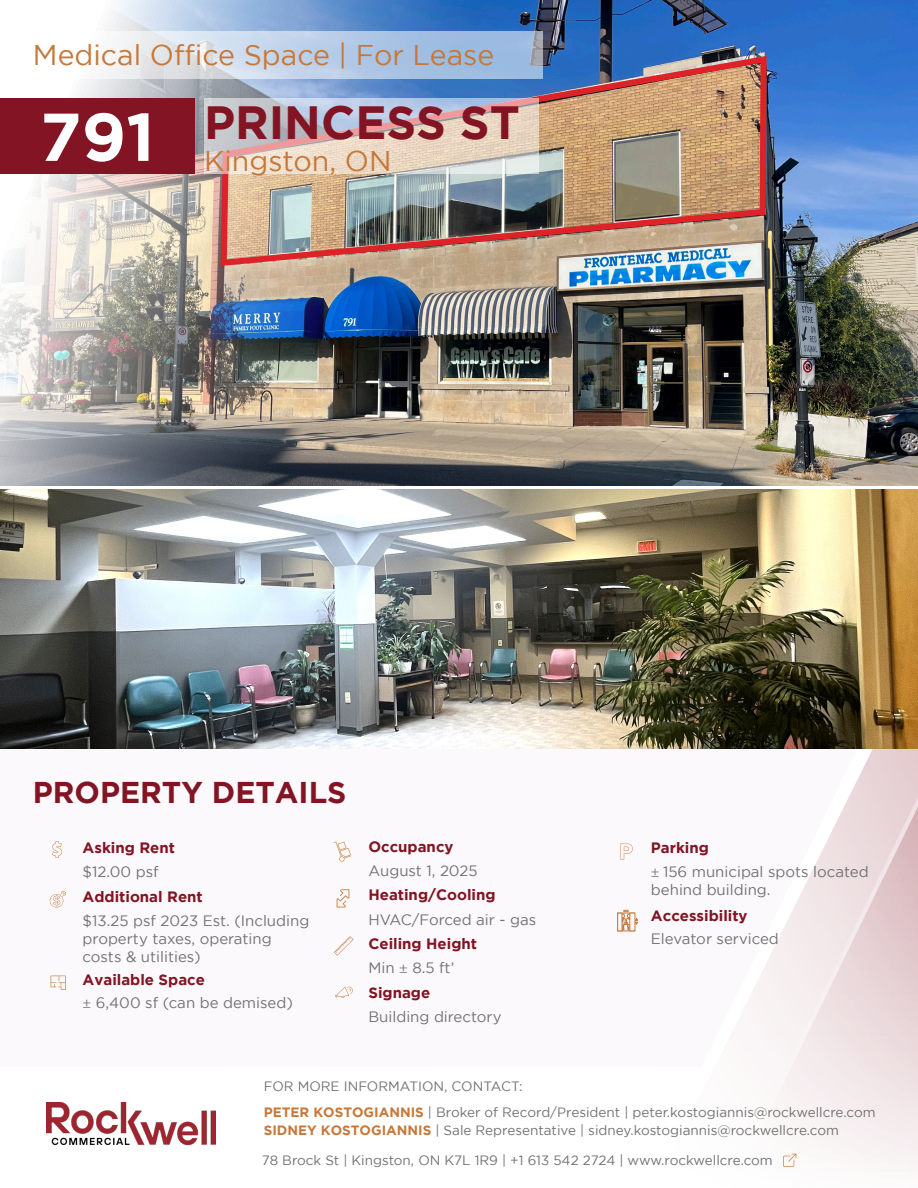
<style>
.page{position:relative;width:918px;height:1188px;background:#fff}
.page>*{position:absolute;margin:0;border:0;box-sizing:border-box;transform-origin:0 0}
.t1{font:700 67.5px "Gotham";color:#fff}
.t2{font:700 46.5px "Gotham";color:#821423}
.t3{font:700 30px "Gotham";color:#821423}
.t4{font:28.5px "Gotham";color:#c6783a}
.t5{font:15px/18px "Gotham";color:#717271}
.t6{font:700 15px "Gotham";color:#821423}
.t7{font:13.5px "Gotham";color:#717271}
.s1{font-family:"Minion Pro"}
.s2{font-weight:700;color:#c6783a}
</style>
<div class="page">
<svg style="left:775px;top:748px;width:143px;height:417px"></svg>
<img style="left:0;top:0;width:918px;height:486px">
<img style="left:217px;top:52px;width:553px;height:217px">
<svg style="left:0;top:748px;width:875px;height:319px"></svg>
<div style="left:0;top:98px;width:194px;height:76px;background:#821423"></div>
<svg style="left:204px;top:98px;width:335px;height:48px;background:#cec6c9"></svg>
<svg style="left:33px;top:31px;width:509px;height:48px"></svg>
<svg style="left:204px;top:146px;width:335px;height:28px;background:#e6d7c9"></svg>
<svg style="left:52px;top:841px;width:10px;height:17px"></svg>
<svg style="left:50px;top:891px;width:16px;height:17px"></svg>
<svg style="left:51px;top:976px;width:15px;height:14px"></svg>
<img style="left:46px;top:1103px;width:169px;height:41px">
<svg style="left:783px;top:1154px;width:13px;height:13px"></svg>
<svg style="left:334px;top:842px;width:17px;height:20px"></svg>
<svg style="left:337px;top:889px;width:12px;height:18px"></svg>
<svg style="left:334px;top:936px;width:19px;height:20px"></svg>
<svg style="left:335px;top:986px;width:18px;height:12px"></svg>
<img style="left:0;top:489px;width:918px;height:259px">
<svg style="left:620px;top:844px;width:13px;height:15px"></svg>
<svg style="left:617px;top:913px;width:5px;height:18px"></svg>
<svg style="left:620px;top:910px;width:18px;height:20px"></svg>
<p class="t4" style="left:33px;top:40px;width:463px">Medical Office Space | For Lease</p>
<p class="t1" style="left:40px;top:98px;width:116px">791</p>
<p class="t2" style="left:204px;top:96px;width:317px">PRINCESS ST</p>
<p class="t4" style="left:204px;top:145px;width:189px">Kingston, ON</p>
<p class="t3" style="left:33px;top:775px;width:315px">PROPERTY DETAILS</p>
<p class="t6" style="left:83px;top:839px;width:94px">Asking Rent</p>
<p class="t5" style="left:83px;top:863px;width:78px">$12.00 psf</p>
<p class="t6" style="left:83px;top:888px;width:122px">Additional Rent</p>
<p class="t5" style="left:83px;top:911px;width:228px">$13.25 psf 2023 Est. (Including property taxes, operating costs &amp; utilities)</p>
<p class="t6" style="left:83px;top:971px;width:124px">Available Space</p>
<p class="t5" style="left:83px;top:994px;width:212px"><span class="s1">±</span> 6,400 sf (can be demised)</p>
<p class="t6" style="left:368px;top:838px;width:87px">Occupancy</p>
<p class="t5" style="left:368px;top:862px;width:111px">August 1, 2025</p>
<p class="t6" style="left:368px;top:886px;width:129px">Heating/Cooling</p>
<p class="t5" style="left:368px;top:910px;width:169px">HVAC/Forced air - gas</p>
<p class="t6" style="left:368px;top:935px;width:110px">Ceiling Height</p>
<p class="t5" style="left:368px;top:959px;width:88px">Min <span class="s1">±</span> 8.5 ft’</p>
<p class="t6" style="left:368px;top:984px;width:63px">Signage</p>
<p class="t5" style="left:368px;top:1007px;width:135px">Building directory</p>
<p class="t7" style="left:264px;top:1079px;width:260px">FOR MORE INFORMATION, CONTACT:</p>
<p class="t6" style="left:651px;top:839px;width:60px">Parking</p>
<p class="t5" style="left:651px;top:863px;width:219px"><span class="s1">±</span> 156 municipal spots located behind building.</p>
<p class="t6" style="left:651px;top:907px;width:98px">Accessibility</p>
<p class="t5" style="left:651px;top:929px;width:129px">Elevator serviced</p>
<p class="t7" style="left:264px;top:1104px;width:613px"><span class="s2">PETER KOSTOGIANNIS</span> | Broker of Record/President | peter.kostogiannis@rockwellcre.com</p>
<p class="t7" style="left:264px;top:1123px;width:577px"><span class="s2">SIDNEY KOSTOGIANNIS</span> | Sale Representative | sidney.kostogiannis@rockwellcre.com</p>
<p class="t7" style="left:262px;top:1153px;width:512px">78 Brock St | Kingston, ON K7L 1R9 | +1 613 542 2724 | www.rockwellcre.com</p>
</div>
